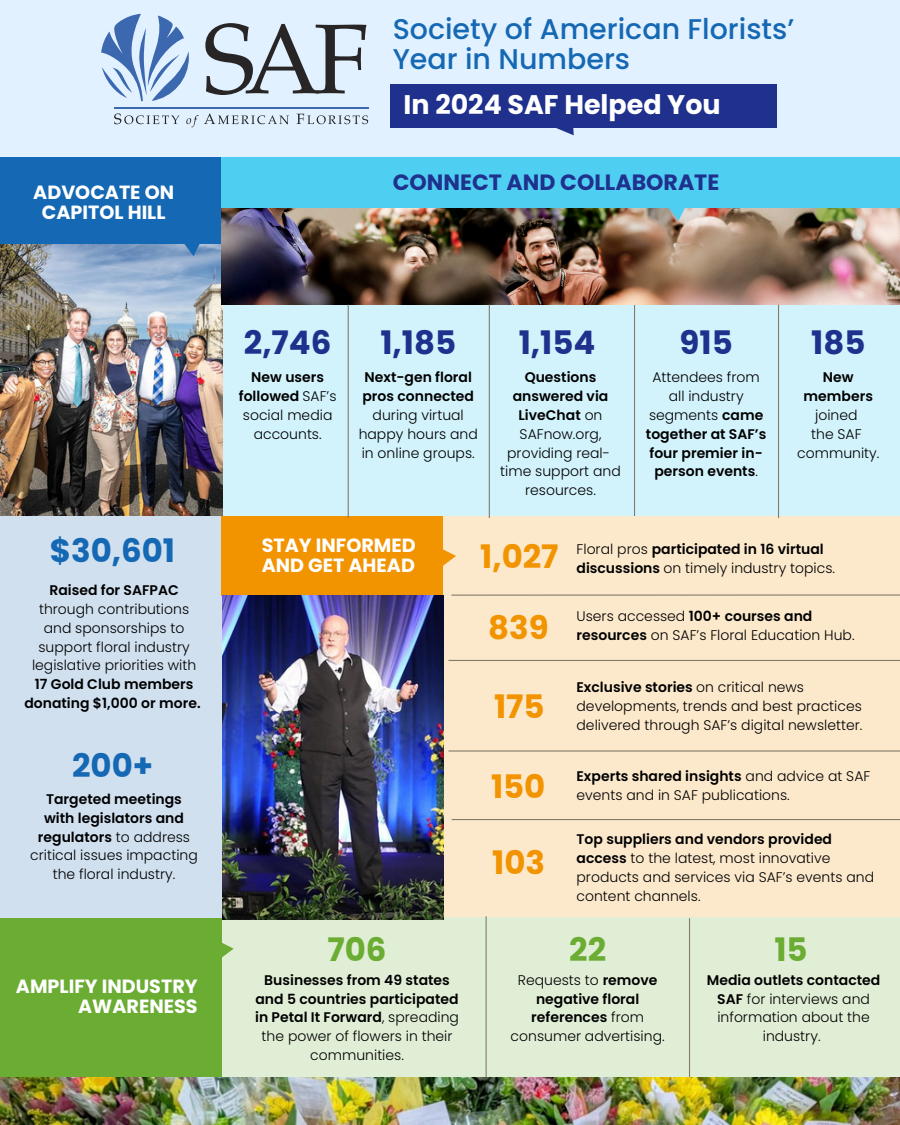
<style>
.page{position:relative;width:900px;height:1125px;background:#fff}
.page>*{position:absolute;margin:0;border:0;box-sizing:border-box;transform-origin:0 0}
.t1{font:700 32.4px "Poppins";color:#1f318c}
.t2{font:700 32.4px "Poppins";color:#f29300}
.t3{font:700 32.4px "Poppins";color:#1568b3}
.t4{font:700 32.4px "Poppins";color:#6bac33}
.t5{font:500 28.5px/29.8px "Poppins";color:#1568b3}
.t6{font:700 26.85px "Poppins";color:#fff}
.t7{font:700 22.05px "Poppins";color:#1f318c}
.t8{font:700 19.2px/19.8px "Poppins";color:#fff;text-align:center}
.t9{font:300 13.95px/18.8px "Poppins";color:#000;text-align:center}
.t10{font:600 13.95px/18.8px "Poppins";color:#000;text-align:center}
.s1{font-weight:600}
.s2{font-weight:300}
</style>
<div class="page">
<div style="left:222px;top:286px;width:678px;height:230px;background:#d3f3fc"></div>
<hr style="left:634px;top:305px;width:1px;height:213px;background:#847b6c">
<div style="left:418px;top:516px;width:482px;height:411px;background:#fce9cc"></div>
<div style="left:222px;top:917px;width:678px;height:163px;background:#e1eed6"></div>
<div style="left:0;top:156px;width:222px;height:90px;background:#1568b3"></div>
<div style="left:222px;top:156px;width:678px;height:52px;background:#4ecff2"></div>
<img style="left:0;top:245px;width:223px;height:271px">
<svg style="left:184px;top:244px;width:16px;height:12px"></svg>
<img style="left:222px;top:208px;width:678px;height:97px">
<svg style="left:669px;top:208px;width:16px;height:13px"></svg>
<svg style="left:443px;top:549px;width:13px;height:17px"></svg>
<div style="left:0;top:516px;width:223px;height:402px;background:#d0e0ef"></div>
<div style="left:0;top:0;width:900px;height:156px;background:#e2f1ff"></div>
<div style="left:0;top:918px;width:221px;height:162px;background:#6bac33"></div>
<svg style="left:221px;top:942px;width:13px;height:17px"></svg>
<hr style="left:486px;top:916px;width:1px;height:164px;background:#847b6c">
<hr style="left:689px;top:918px;width:1px;height:164px;background:#847b6c">
<img style="left:0;top:1078px;width:900px;height:47px">
<div style="left:222px;top:516px;width:221px;height:80px;background:#f29300"></div>
<hr style="left:451px;top:594px;width:449px;height:2px;background:#847b6c">
<hr style="left:448px;top:660px;width:452px;height:1px;background:#847b6c">
<img style="left:223px;top:595px;width:220px;height:324px">
<hr style="left:448px;top:750px;width:452px;height:2px;background:#847b6c">
<hr style="left:452px;top:819px;width:448px;height:1px;background:#847b6c">
<hr style="left:348px;top:305px;width:1px;height:213px;background:#847b6c">
<hr style="left:489px;top:305px;width:1px;height:213px;background:#847b6c">
<hr style="left:778px;top:305px;width:1px;height:213px;background:#847b6c">
<div style="left:390px;top:85px;width:386px;height:42px;background:#1f318c"></div>
<svg style="left:551px;top:127px;width:23px;height:8px"></svg>
<svg style="left:101px;top:14px;width:88px;height:87px"></svg>
<svg style="left:205px;top:23px;width:161px;height:72px"></svg>
<svg style="left:114px;top:113px;width:65px;height:11px"></svg>
<svg style="left:186px;top:114px;width:103px;height:13px"></svg>
<svg style="left:297px;top:114px;width:71px;height:10px"></svg>
<hr style="left:114px;top:108px;width:255px;height:1px;background:#3b68af">
<h1 class="t8" style="left:33px;top:182px;width:142px">ADVOCATE ON<br>CAPITOL HILL</h1>
<h1 class="t5" style="left:393px;top:14px;width:403px">Society of American Florists’<br>Year in Numbers</h1>
<p class="t6" style="left:404px;top:85px;width:318px">In 2024 SAF Helped You</p>
<p class="t7" style="left:393px;top:167px;width:328px">CONNECT AND COLLABORATE</p>
<p class="t3" style="left:50px;top:528px;width:127px">$30,601</p>
<h1 class="t9" style="left:24px;top:581px;width:178px"><span class="s1">Raised for SAFPAC </span>through contributions and sponsorships to support floral industry legislative priorities with<br><span class="s1">17 Gold Club members donating $1,000 or more.</span></h1>
<p class="t3" style="left:72px;top:743px;width:83px">200+</p>
<p class="t9" style="left:30px;top:790px;width:169px"><span class="s1">Targeted meetings with legislators and regulators</span> to address critical issues impacting the floral industry.</p>
<h1 class="t8" style="left:16px;top:976px;width:183px;text-align:right">AMPLIFY INDUSTRY<br>AWARENESS</h1>
<h2 class="t1" style="left:244px;top:320px;width:89px">2,746</h2>
<h2 class="t9" style="left:239px;top:368px;width:99px"><span class="s1">New users followed</span> SAF’s social media accounts.</h2>
<p class="t1" style="left:380px;top:320px;width:77px">1,185</p>
<p class="t9" style="left:359px;top:368px;width:121px"><span class="s1">Next-gen floral pros connected </span>during virtual happy hours and in online groups.</p>
<h1 class="t1" style="left:519px;top:320px;width:78px">1,154</h1>
<p class="t10" style="left:507px;top:368px;width:104px">Questions answered via<br>LiveChat <span class="s2">on<br>SAFnow.org, providing real-</span></p>
<p class="t9" style="left:500px;top:462px;width:122px">time support and resources.</p>
<h3 class="t1" style="left:680px;top:320px;width:55px">915</h3>
<h4 class="t10" style="left:646px;top:368px;width:122px"><span class="s2">Attendees from all industry segments</span> came together at SAF’s four premier in&shy;person events<span class="s2">.</span></h4>
<h1 class="t1" style="left:811px;top:320px;width:56px">185</h1>
<p class="t10" style="left:804px;top:368px;width:71px">New members <span class="s2">joined</span></p>
<h1 class="t9" style="left:811px;top:425px;width:52px">the SAF</h1>
<p class="t9" style="left:797px;top:443px;width:84px">community.</p>
<p class="t8" style="left:262px;top:535px;width:155px;text-align:left">STAY INFORMED<br>AND GET AHEAD</p>
<p class="t2" style="left:480px;top:534px;width:80px">1,027</p>
<p class="t2" style="left:488px;top:605px;width:62px">839</p>
<p class="t2" style="left:494px;top:684px;width:52px">175</p>
<p class="t2" style="left:491px;top:764px;width:56px">150</p>
<h1 class="t2" style="left:492px;top:840px;width:54px">103</h1>
<p class="t10" style="left:577px;top:540px;width:260px;text-align:left"><span class="s2">Floral pros</span> participated in 16 virtual discussions <span class="s2">on timely industry topics.</span></p>
<h4 class="t9" style="left:577px;top:607px;width:280px;text-align:left">Users accessed <span class="s1">100+ courses and resources</span> on SAF’s Floral Education Hub.</h4>
<h1 class="t9" style="left:577px;top:678px;width:287px;text-align:left"><span class="s1">Exclusive stories</span> on critical news developments, trends and best practices delivered through SAF’s digital newsletter.</h1>
<p class="t9" style="left:577px;top:767px;width:295px;text-align:left"><span class="s1">Experts shared insights</span> and advice at SAF events and in SAF publications.</p>
<p class="t9" style="left:577px;top:830px;width:299px;text-align:left"><span class="s1">Top suppliers and vendors provided access</span> to the latest, most innovative products and services via SAF’s events and content channels.</p>
<p class="t4" style="left:328px;top:927px;width:61px">706</p>
<p class="t4" style="left:569px;top:927px;width:38px">22</p>
<h1 class="t4" style="left:774px;top:927px;width:35px">15</h1>
<p class="t10" style="left:255px;top:971px;width:205px">Businesses from 49 states and 5 countries participated in Petal It Forward<span class="s2">, spreading the power of flowers in their communities.</span></p>
<p class="t9" style="left:511px;top:971px;width:156px">Requests to <span class="s1">remove negative floral references</span> from consumer advertising.</p>
<h1 class="t9" style="left:707px;top:971px;width:175px"><span class="s1">Media outlets contacted<br>SAF</span> for interviews and information about the industry.</h1>
</div>
